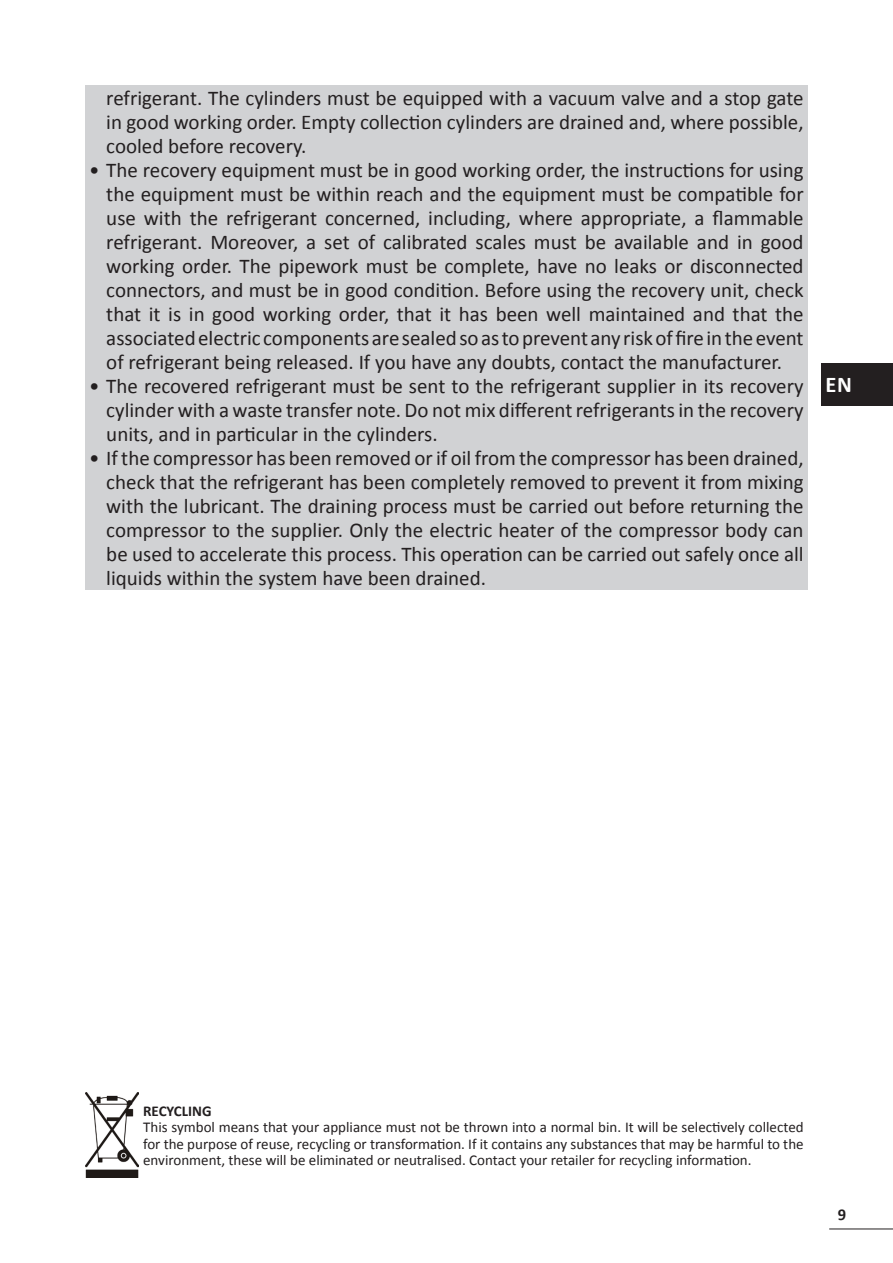
<style>
.page{position:relative;width:893px;height:1263px;background:#fff}
.page>*{position:absolute;margin:0;border:0;box-sizing:border-box;transform-origin:0 0}
.t1{font:700 22.5px "Calibri";color:#fff}
.t2{font:21px/24px "Calibri";color:#231f20;text-align:justify}
.t3{font:700 16.5px "Calibri";color:#231f20}
.t4{font:15px/16.5px "Calibri";color:#231f20;text-align:justify}
.t5{font:700 15px "Calibri";color:#231f20}
</style>
<div class="page">
<hr style="left:829px;top:1228px;width:64px;height:1px;background:#231f20">
<div style="left:85px;top:85px;width:723px;height:504px;background:#d1d2d4"></div>
<img style="left:85px;top:1092px;width:54px;height:86px">
<div style="left:821px;top:364px;width:72px;height:42px;background:#231f20"></div>
<p class="t2" style="left:106px;top:86px;width:699px">refrigerant. The cylinders must be equipped with a vacuum valve and a stop gate in good working order. Empty collection cylinders are drained and, where possible, cooled before recovery.</p>
<p class="t2" style="left:106px;top:158px;width:699px;text-indent:-17px">• The recovery equipment must be in good working order, the instructions for using the equipment must be within reach and the equipment must be compatible for use with the refrigerant concerned, including, where appropriate, a flammable refrigerant. Moreover, a set of calibrated scales must be available and in good working order. The pipework must be complete, have no leaks or disconnected connectors, and must be in good condition. Before using the recovery unit, check that it is in good working order, that it has been well maintained and that the associated electric components are sealed so as to prevent any risk of fire in the event of refrigerant being released. If you have any doubts, contact the manufacturer.</p>
<p class="t2" style="left:106px;top:374px;width:699px;text-indent:-17px">• The recovered refrigerant must be sent to the refrigerant supplier in its recovery cylinder with a waste transfer note. Do not mix different refrigerants in the recovery units, and in particular in the cylinders.</p>
<p class="t2" style="left:106px;top:446px;width:699px;text-indent:-17px">• If the compressor has been removed or if oil from the compressor has been drained, check that the refrigerant has been completely removed to prevent it from mixing with the lubricant. The draining process must be carried out before returning the compressor to the supplier. Only the electric heater of the compressor body can be used to accelerate this process. This operation can be carried out safely once all liquids within the system have been drained.</p>
<p class="t1" style="left:825px;top:370px;width:28px">EN</p>
<p class="t5" style="left:143px;top:1101px;width:70px">RECYCLING</p>
<p class="t4" style="left:143px;top:1119px;width:662px">This symbol means that your appliance must not be thrown into a normal bin. It will be selectively collected for the purpose of reuse, recycling or transformation. If it contains any substances that may be harmful to the environment, these will be eliminated or neutralised. Contact your retailer for recycling information.</p>
<p class="t3" style="left:838px;top:1204px;width:10px">9</p>
</div>
